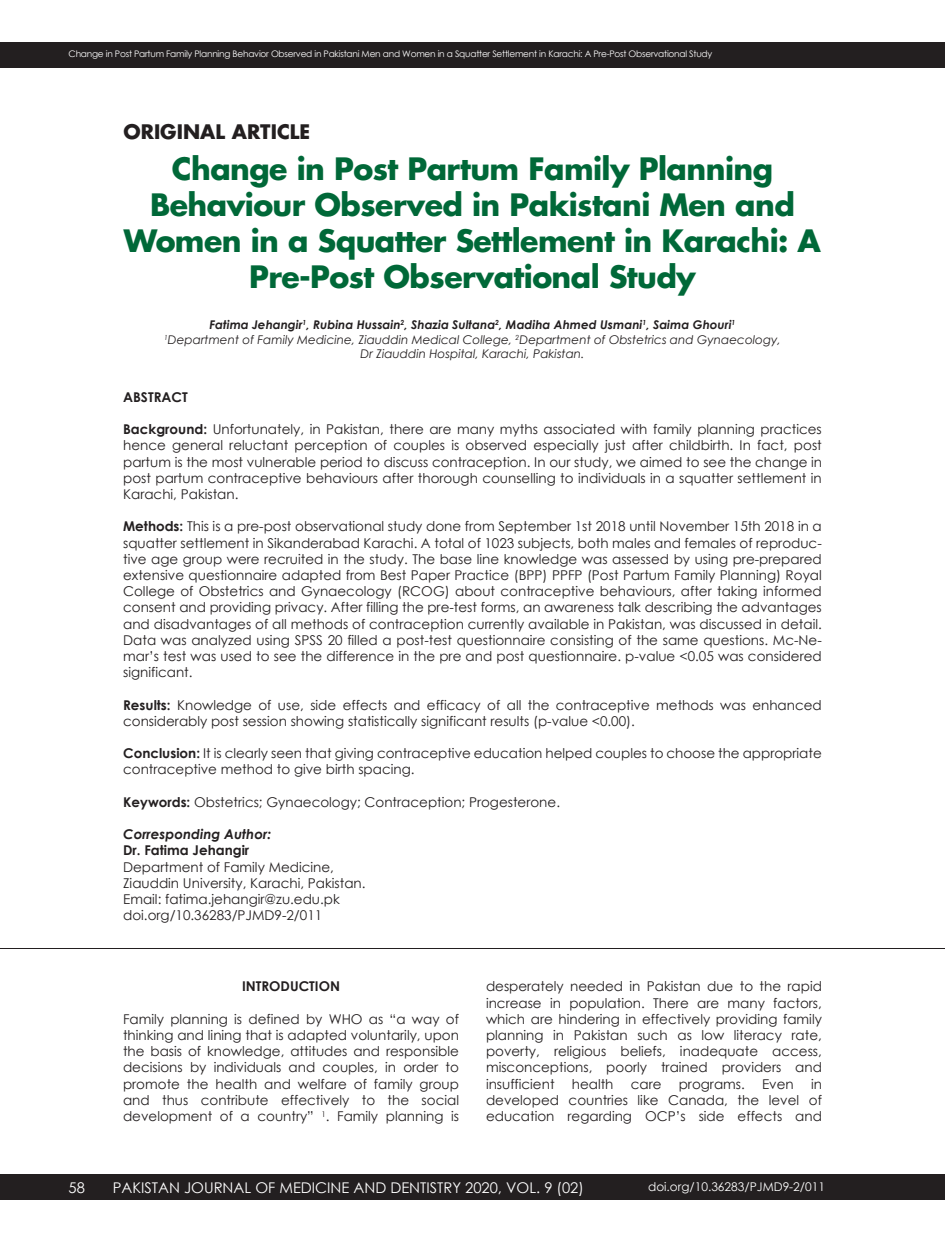
<style>
.page{position:relative;width:945px;height:1242px;background:#fff}
.page>*{position:absolute;margin:0;border:0;box-sizing:border-box;transform-origin:0 0}
.t1{font:700 30px/36px "Futura Std";letter-spacing:-.02em;color:#006838;text-align:center}
.t2{font:700 19.5px "Futura Std";color:#231f20}
.t3{font:14.7px "Century Gothic";color:#fff}
.t4{font:13.5px/16.2px "Century Gothic";color:#231f20;text-align:justify}
.t5{font:700 13.5px "Century Gothic";color:#231f20}
.t6{font:italic 700 13.5px "Century Gothic";color:#231f20}
.t7{font:italic 12px/14.4px "Century Gothic";color:#231f20;text-align:center}
.t8{font:12px "Century Gothic";color:#fff}
.t9{font:9px "Century Gothic";letter-spacing:-.025em;color:#fff}
.s1{font-weight:700}
</style>
<div class="page">
<div style="left:0;top:1174px;width:945px;height:26px;background:#231f20"></div>
<div style="left:0;top:42px;width:945px;height:26px;background:#231f20"></div>
<hr style="left:0;top:948px;width:945px;height:1px;background:#231f20">
<p class="t9" style="left:69px;top:48px;width:645px">Change in Post Partum Family Planning Behavior Observed in Pakistani Men and Women in a Squatter Settlement in Karachi: A Pre-Post Observational Study</p>
<h2 class="t2" style="left:123px;top:119px;width:188px">ORIGINAL ARTICLE</h2>
<h1 class="t1" style="left:124px;top:150px;width:699px">Change in Post Partum Family Planning Behaviour Observed in Pakistani Men and Women in a Squatter Settlement in Karachi: A Pre-Post Observational Study</h1>
<p class="t7" style="left:164px;top:318px;width:618px"><span class="s1">Fatima Jehangir</span><sup>1</sup><span class="s1">, Rubina Hussain</span><sup>2</sup><span class="s1">, Shazia Sultana</span><sup>2</sup><span class="s1">, Madiha Ahmed Usmani</span><sup>1</sup><span class="s1">, Saima Ghouri</span><sup>1<br></sup><sup>1</sup>Department of Family Medicine, Ziauddin Medical College, <sup>2</sup>Department of Obstetrics and Gynaecology,<br>Dr Ziauddin Hospital, Karachi, Pakistan.</p>
<p class="t5" style="left:123px;top:388px;width:66px">ABSTRACT</p>
<p class="t4" style="left:123px;top:421px;width:701px"><span class="s1">Background:</span> Unfortunately, in Pakistan, there are many myths associated with family planning practices hence general reluctant perception of couples is observed especially just after childbirth. In fact, post partum is the most vulnerable period to discuss contraception. In our study, we aimed to see the change in post partum contraceptive behaviours after thorough counselling to individuals in a squatter settlement in Karachi, Pakistan.</p>
<p class="t4" style="left:123px;top:518px;width:700px"><span class="s1">Methods:</span> This is a pre-post observational study done from September 1st 2018 until November 15th 2018 in a squatter settlement in Sikanderabad Karachi. A total of 1023 subjects, both males and females of reproduc&shy;tive age group were recruited in the study. The base line knowledge was assessed by using pre-prepared extensive questionnaire adapted from Best Paper Practice (BPP) PPFP (Post Partum Family Planning) Royal College of Obstetrics and Gynaecology (RCOG) about contraceptive behaviours, after taking informed consent and providing privacy. After filling the pre-test forms, an awareness talk describing the advantages and disadvantages of all methods of contraception currently available in Pakistan, was discussed in detail.<br>Data was analyzed using SPSS 20 filled a post-test questionnaire consisting of the same questions. Mc-Ne&shy;mar’s test was used to see the difference in the pre and post questionnaire. p-value &lt;0.05 was considered significant.</p>
<p class="t4" style="left:123px;top:696px;width:700px"><span class="s1">Results:</span> Knowledge of use, side effects and efficacy of all the contraceptive methods was enhanced considerably post session showing statistically significant results (p-value &lt;0.00).</p>
<p class="t4" style="left:123px;top:745px;width:700px"><span class="s1">Conclusion:</span> It is clearly seen that giving contraceptive education helped couples to choose the appropriate contraceptive method to give birth spacing.</p>
<p class="t4" style="left:123px;top:793px;width:438px"><span class="s1">Keywords:</span> Obstetrics; Gynaecology; Contraception; Progesterone.</p>
<p class="t6" style="left:123px;top:826px;width:149px">Corresponding Author:</p>
<p class="t5" style="left:123px;top:842px;width:128px">Dr. Fatima Jehangir</p>
<p class="t4" style="left:123px;top:858px;width:244px;text-align:left">Department of Family Medicine, Ziauddin University, Karachi, Pakistan.<br>Email: fatima.jehangir@zu.edu.pk doi.org/10.36283/PJMD9-2/011</p>
<p class="t5" style="left:242px;top:978px;width:100px">INTRODUCTION</p>
<p class="t4" style="left:123px;top:1010px;width:337px">Family planning is defined by WHO as “a way of thinking and lining that is adapted voluntarily, upon the basis of knowledge, attitudes and responsible decisions by individuals and couples, in order to promote the health and welfare of family group and thus contribute effectively to the social development of a country” <sup>1</sup>. Family planning is</p>
<p class="t4" style="left:486px;top:978px;width:337px">desperately needed in Pakistan due to the rapid increase in population. There are many factors, which are hindering in effectively providing family planning in Pakistan such as low literacy rate, poverty, religious beliefs, inadequate access, misconceptions, poorly trained providers and insufficient</p>
<p class="t4" style="left:486px;top:1075px;width:337px;text-indent:325px">in developed countries like Canada, the level of education regarding OCP’s side effects and</p>
<p class="t4" style="left:572px;top:1075px;width:43px">health</p>
<p class="t4" style="left:631px;top:1075px;width:32px">care</p>
<p class="t4" style="left:679px;top:1075px;width:68px">programs.</p>
<p class="t4" style="left:762px;top:1075px;width:33px">Even</p>
<p class="t3" style="left:69px;top:1178px;width:18px">58</p>
<p class="t3" style="left:113px;top:1178px;width:473px">PAKISTAN JOURNAL OF MEDICINE AND DENTISTRY 2020, VOL. 9 (02)</p>
<p class="t8" style="left:648px;top:1178px;width:179px">doi.org/10.36283/PJMD9-2/011</p>
</div>
